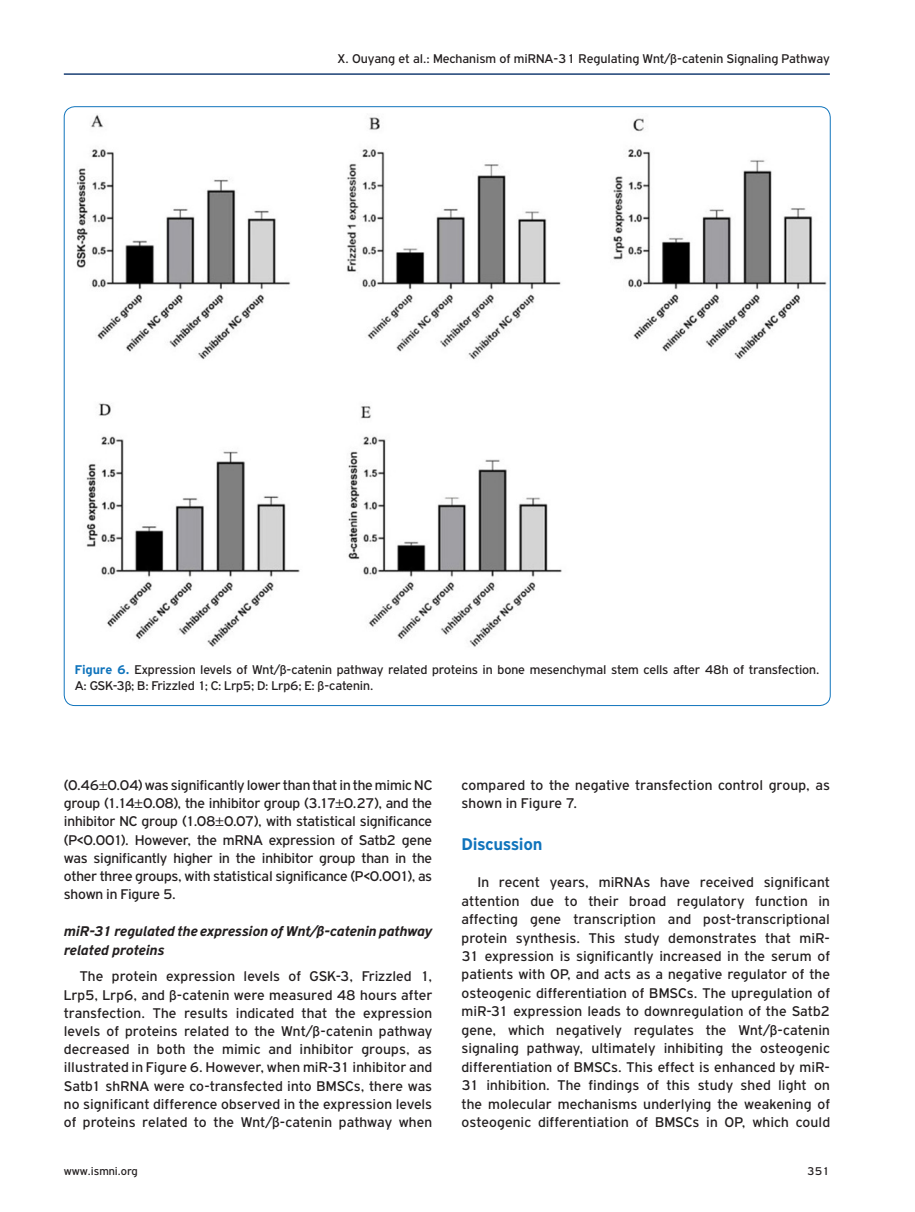
<style>
.page{position:relative;width:915px;height:1212px;background:#fff}
.page>*{position:absolute;margin:0;border:0;box-sizing:border-box;transform-origin:0 0}
.TITLE_BOLD{font:700 18px "PF Highway Gothic";letter-spacing:-.025em;color:#1074bc}
.TEXT_BASIC{font:15px/18.1px "PF Highway Gothic";letter-spacing:.005em;color:#231f20;text-align:justify}
.TITLE_ITALIC{font:italic 700 15px/18.1px "PF Highway Gothic";letter-spacing:-.015em;color:#231f20}
.TEXT_FIGURE-TABLE{font:13.5px/16.2px "PF Highway Gothic";letter-spacing:-.005em;color:#231f20}
.t1{font:12px "PF Highway Gothic";color:#231f20}
.s1{font-weight:700;color:#1074bc}
.s2{font-family:"Myriad Pro"}
</style>
<div class="page">
<hr style="left:64px;top:73px;width:765px;height:2px;background:#1a3f74">
<img style="left:76px;top:114px;width:751px;height:533px">
<p class="TEXT_FIGURE-TABLE" style="left:337px;top:50px;width:493px">X. Ouyang et al.: Mechanism of miRNA-31 Regulating Wnt/β-catenin Signaling Pathway</p>
<p class="TEXT_FIGURE-TABLE" style="left:75px;top:661px;width:746px"><span class="s1">Figure 6.</span> Expression levels of Wnt/β-catenin pathway related proteins in bone mesenchymal stem cells after 48h of transfection.<br>A: GSK-3β; B: Frizzled 1; C: Lrp5; D: Lrp6; E: β-catenin.</p>
<p class="TEXT_BASIC" style="left:64px;top:776px;width:370px">(0.46<span class="s2">±</span>0.04) was significantly lower than that in the mimic NC group (1.14<span class="s2">±</span>0.08), the inhibitor group (3.17<span class="s2">±</span>0.27), and the inhibitor NC group (1.08<span class="s2">±</span>0.07), with statistical significance (P&lt;0.001). However, the mRNA expression of Satb2 gene was significantly higher in the inhibitor group than in the other three groups, with statistical significance (P&lt;0.001), as shown in Figure 5.</p>
<p class="TITLE_ITALIC" style="left:64px;top:922px;width:369px">miR-31 regulated the expression of Wnt/β-catenin pathway related proteins</p>
<p class="TEXT_BASIC" style="left:64px;top:967px;width:370px;text-indent:16px">The protein expression levels of GSK-3, Frizzled 1, Lrp5, Lrp6, and β-catenin were measured 48 hours after transfection. The results indicated that the expression levels of proteins related to the Wnt/β-catenin pathway decreased in both the mimic and inhibitor groups, as illustrated in Figure 6. However, when miR-31 inhibitor and Satb1 shRNA were co-transfected into BMSCs, there was no significant difference observed in the expression levels of proteins related to the Wnt/β-catenin pathway when</p>
<p class="TEXT_BASIC" style="left:461px;top:776px;width:370px">compared to the negative transfection control group, as shown in Figure 7.</p>
<p class="TITLE_BOLD" style="left:461px;top:834px;width:82px">Discussion</p>
<p class="TEXT_BASIC" style="left:461px;top:873px;width:370px;text-indent:16px">In recent years, miRNAs have received significant attention due to their broad regulatory function in affecting gene transcription and post-transcriptional protein synthesis. This study demonstrates that miR-31 expression is significantly increased in the serum of patients with OP, and acts as a negative regulator of the osteogenic differentiation of BMSCs. The upregulation of miR-31 expression leads to downregulation of the Satb2 gene, which negatively regulates the Wnt/β-catenin signaling pathway, ultimately inhibiting the osteogenic differentiation of BMSCs. This effect is enhanced by miR-31 inhibition. The findings of this study shed light on the molecular mechanisms underlying the weakening of osteogenic differentiation of BMSCs in OP, which could</p>
<p class="t1" style="left:64px;top:1165px;width:75px">www.ismni.org</p>
<p class="t1" style="left:806px;top:1165px;width:24px">351</p>
</div>
